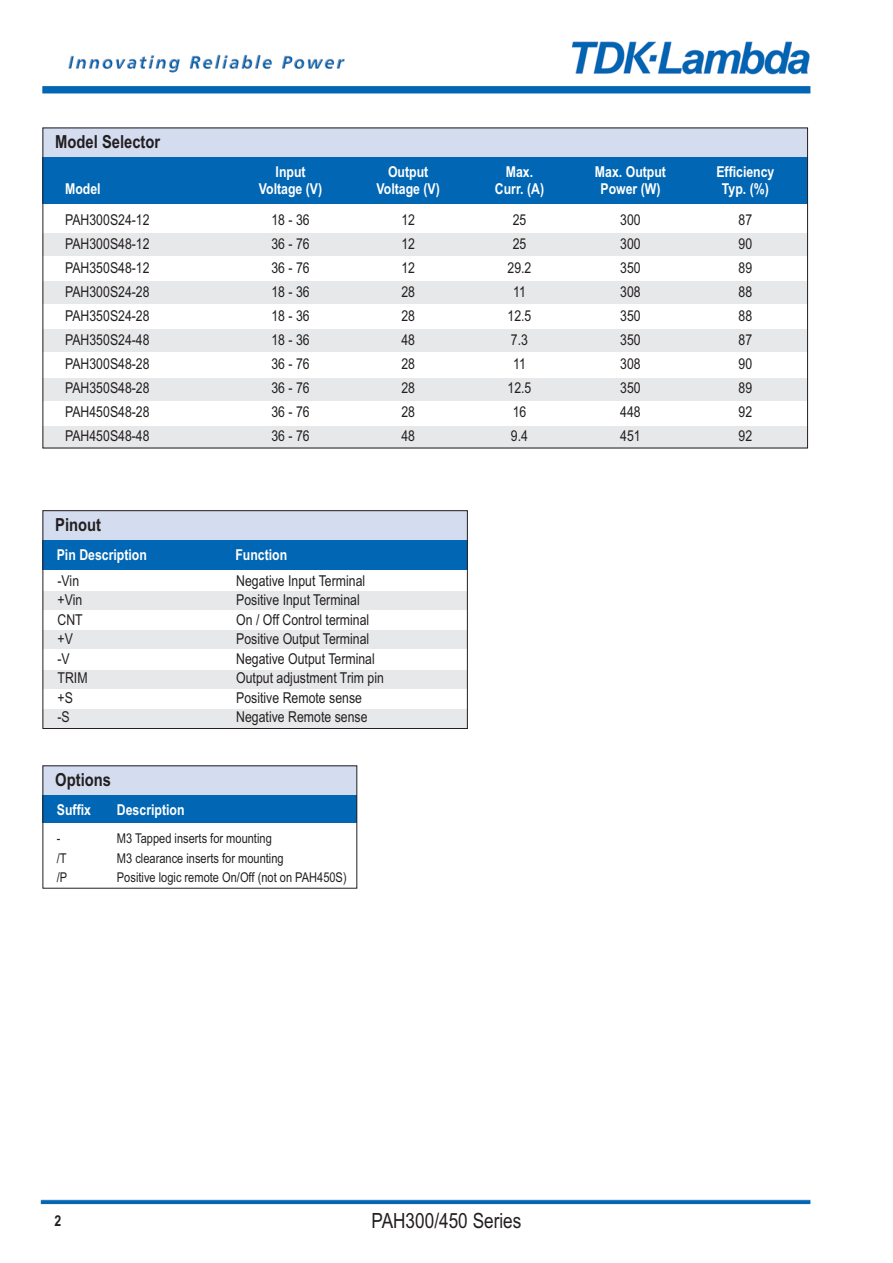
<style>
.page{position:relative;width:893px;height:1263px;background:#fff}
.page>*{position:absolute;margin:0;border:0;box-sizing:border-box;transform-origin:0 0}
.t1{font:21px "Arial Narrow";color:#231f20}
.t2{font:700 18px "Arial Narrow";color:#231f20}
.t3{font:15px "Arial Narrow";color:#231f20}
.t4{font:700 15px "Arial Narrow";color:#fff}
.t5{font:700 15px "Arial Narrow";color:#231f20}
.t6{font:13.5px "Arial Narrow";color:#231f20}
</style>
<div class="page">
<img style="left:40px;top:41px;width:771px;height:1164px">
<div style="left:43px;top:540px;width:425px;height:30px;background:#0166b3"></div>
<div style="left:43px;top:591px;width:425px;height:19px;background:#e7e8e9"></div>
<div style="left:43px;top:630px;width:425px;height:19px;background:#e7e8e9"></div>
<div style="left:43px;top:670px;width:425px;height:19px;background:#e7e8e9"></div>
<div style="left:43px;top:709px;width:425px;height:19px;background:#e7e8e9"></div>
<div style="left:43px;top:510px;width:425px;height:30px;background:#d4ddef"></div>
<div style="left:43px;top:128px;width:765px;height:29px;background:#d4ddef"></div>
<div style="left:43px;top:157px;width:765px;height:46px;background:#0166b3"></div>
<div style="left:43px;top:233px;width:765px;height:23px;background:#e7e8e9"></div>
<div style="left:43px;top:281px;width:765px;height:23px;background:#e7e8e9"></div>
<div style="left:43px;top:329px;width:765px;height:23px;background:#e7e8e9"></div>
<div style="left:43px;top:378px;width:765px;height:22px;background:#e7e8e9"></div>
<div style="left:43px;top:426px;width:765px;height:22px;background:#e7e8e9"></div>
<div style="left:43px;top:510px;width:425px;height:219px;border:1px solid #231f20"></div>
<div style="left:43px;top:794px;width:314px;height:29px;background:#0166b3"></div>
<div style="left:43px;top:765px;width:314px;height:30px;background:#d4ddef"></div>
<p class="t2" style="left:55px;top:132px;width:106px">Model Selector</p>
<p class="t4" style="left:276px;top:163px;width:32px">Input</p>
<p class="t4" style="left:388px;top:163px;width:42px">Output</p>
<p class="t4" style="left:506px;top:163px;width:29px">Max.</p>
<p class="t4" style="left:595px;top:163px;width:73px">Max. Output</p>
<p class="t4" style="left:716px;top:163px;width:60px">Efficiency</p>
<p class="t4" style="left:65px;top:180px;width:37px">Model</p>
<p class="t4" style="left:259px;top:180px;width:65px">Voltage (V)</p>
<p class="t4" style="left:377px;top:180px;width:65px">Voltage (V)</p>
<p class="t4" style="left:495px;top:180px;width:51px">Curr. (A)</p>
<p class="t4" style="left:600px;top:180px;width:62px">Power (W)</p>
<p class="t4" style="left:722px;top:180px;width:48px">Typ. (%)</p>
<p class="t3" style="left:65px;top:211px;width:86px">PAH300S24-12</p>
<p class="t3" style="left:271px;top:211px;width:40px">18 - 36</p>
<p class="t3" style="left:401px;top:211px;width:15px">12</p>
<p class="t3" style="left:513px;top:211px;width:15px">25</p>
<p class="t3" style="left:620px;top:211px;width:22px">300</p>
<p class="t3" style="left:739px;top:211px;width:15px">87</p>
<p class="t3" style="left:65px;top:235px;width:86px">PAH300S48-12</p>
<p class="t3" style="left:271px;top:235px;width:40px">36 - 76</p>
<p class="t3" style="left:401px;top:235px;width:15px">12</p>
<p class="t3" style="left:513px;top:235px;width:15px">25</p>
<p class="t3" style="left:620px;top:235px;width:22px">300</p>
<p class="t3" style="left:739px;top:235px;width:15px">90</p>
<p class="t3" style="left:65px;top:259px;width:86px">PAH350S48-12</p>
<p class="t3" style="left:271px;top:259px;width:40px">36 - 76</p>
<p class="t3" style="left:401px;top:259px;width:15px">12</p>
<p class="t3" style="left:507px;top:259px;width:25px">29.2</p>
<p class="t3" style="left:620px;top:259px;width:22px">350</p>
<p class="t3" style="left:739px;top:259px;width:15px">89</p>
<p class="t3" style="left:65px;top:283px;width:86px">PAH300S24-28</p>
<p class="t3" style="left:271px;top:283px;width:40px">18 - 36</p>
<p class="t3" style="left:401px;top:283px;width:15px">28</p>
<p class="t3" style="left:513px;top:283px;width:14px">11</p>
<p class="t3" style="left:620px;top:283px;width:22px">308</p>
<p class="t3" style="left:739px;top:283px;width:15px">88</p>
<p class="t3" style="left:65px;top:307px;width:86px">PAH350S24-28</p>
<p class="t3" style="left:271px;top:307px;width:40px">18 - 36</p>
<p class="t3" style="left:401px;top:307px;width:15px">28</p>
<p class="t3" style="left:507px;top:307px;width:25px">12.5</p>
<p class="t3" style="left:620px;top:307px;width:22px">350</p>
<p class="t3" style="left:739px;top:307px;width:15px">88</p>
<p class="t3" style="left:65px;top:331px;width:86px">PAH350S24-48</p>
<p class="t3" style="left:271px;top:331px;width:40px">18 - 36</p>
<p class="t3" style="left:401px;top:331px;width:15px">48</p>
<p class="t3" style="left:511px;top:331px;width:19px">7.3</p>
<p class="t3" style="left:620px;top:331px;width:22px">350</p>
<p class="t3" style="left:739px;top:331px;width:15px">87</p>
<p class="t3" style="left:65px;top:355px;width:86px">PAH300S48-28</p>
<p class="t3" style="left:271px;top:355px;width:40px">36 - 76</p>
<p class="t3" style="left:401px;top:355px;width:15px">28</p>
<p class="t3" style="left:513px;top:355px;width:14px">11</p>
<p class="t3" style="left:620px;top:355px;width:22px">308</p>
<p class="t3" style="left:739px;top:355px;width:15px">90</p>
<p class="t3" style="left:65px;top:379px;width:86px">PAH350S48-28</p>
<p class="t3" style="left:271px;top:379px;width:40px">36 - 76</p>
<p class="t3" style="left:401px;top:379px;width:15px">28</p>
<p class="t3" style="left:507px;top:379px;width:25px">12.5</p>
<p class="t3" style="left:620px;top:379px;width:22px">350</p>
<p class="t3" style="left:739px;top:379px;width:15px">89</p>
<p class="t3" style="left:65px;top:403px;width:86px">PAH450S48-28</p>
<p class="t3" style="left:271px;top:403px;width:40px">36 - 76</p>
<p class="t3" style="left:401px;top:403px;width:15px">28</p>
<p class="t3" style="left:513px;top:403px;width:15px">16</p>
<p class="t3" style="left:620px;top:403px;width:22px">448</p>
<p class="t3" style="left:739px;top:403px;width:15px">92</p>
<p class="t3" style="left:65px;top:427px;width:86px">PAH450S48-48</p>
<p class="t3" style="left:271px;top:427px;width:40px">36 - 76</p>
<p class="t3" style="left:401px;top:427px;width:15px">48</p>
<p class="t3" style="left:511px;top:427px;width:19px">9.4</p>
<p class="t3" style="left:620px;top:427px;width:22px">451</p>
<p class="t3" style="left:739px;top:427px;width:15px">92</p>
<p class="t2" style="left:55px;top:515px;width:47px">Pinout</p>
<p class="t4" style="left:57px;top:546px;width:92px">Pin Description</p>
<p class="t4" style="left:235px;top:546px;width:53px">Function</p>
<p class="t3" style="left:58px;top:572px;width:23px">-Vin</p>
<p class="t3" style="left:236px;top:572px;width:131px">Negative Input Terminal</p>
<p class="t3" style="left:58px;top:591px;width:26px">+Vin</p>
<p class="t3" style="left:236px;top:591px;width:125px">Positive Input Terminal</p>
<p class="t3" style="left:58px;top:611px;width:27px">CNT</p>
<p class="t3" style="left:236px;top:611px;width:135px">On / Off Control terminal</p>
<p class="t3" style="left:58px;top:630px;width:17px">+V</p>
<p class="t3" style="left:236px;top:630px;width:135px">Positive Output Terminal</p>
<p class="t3" style="left:58px;top:650px;width:14px">-V</p>
<p class="t3" style="left:236px;top:650px;width:140px">Negative Output Terminal</p>
<p class="t3" style="left:58px;top:669px;width:32px">TRIM</p>
<p class="t3" style="left:236px;top:669px;width:149px">Output adjustment Trim pin</p>
<p class="t3" style="left:58px;top:689px;width:17px">+S</p>
<p class="t3" style="left:236px;top:689px;width:127px">Positive Remote sense</p>
<p class="t3" style="left:58px;top:708px;width:14px">-S</p>
<p class="t3" style="left:236px;top:708px;width:133px">Negative Remote sense</p>
<p class="t2" style="left:55px;top:770px;width:57px">Options</p>
<p class="t4" style="left:57px;top:801px;width:36px">Suffix</p>
<p class="t4" style="left:117px;top:801px;width:69px">Description</p>
<p class="t6" style="left:57px;top:830px;width:5px">-</p>
<p class="t6" style="left:117px;top:830px;width:156px">M3 Tapped inserts for mounting</p>
<p class="t6" style="left:57px;top:850px;width:11px">/T</p>
<p class="t6" style="left:117px;top:850px;width:168px">M3 clearance inserts for mounting</p>
<p class="t6" style="left:57px;top:869px;width:12px">/P</p>
<p class="t6" style="left:117px;top:869px;width:231px">Positive logic remote On/Off (not on PAH450S)</p>
<p class="t5" style="left:55px;top:1212px;width:8px">2</p>
<h1 class="t1" style="left:371px;top:1208px;width:151px">PAH300/450 Series</h1>
</div>
